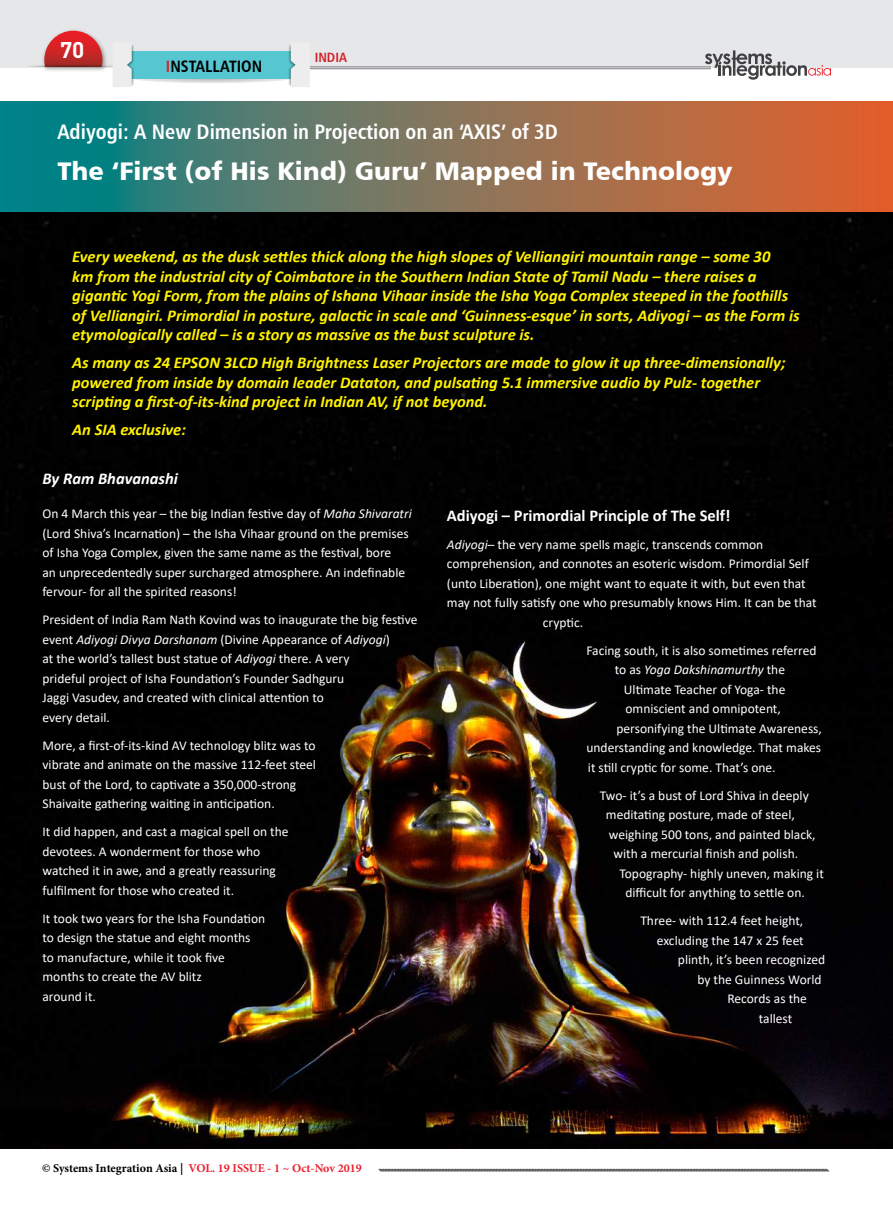
<style>
.page{position:relative;width:893px;height:1212px;background:#fff}
.page>*{position:absolute;margin:0;border:0;box-sizing:border-box;transform-origin:0 0}
.t1{font:25.5px "Humanist 777 BT Black B";color:#fff}
.t2{font:700 22.5px "DIN";color:#fff}
.t3{font:21px "Humanist 777 BT Bold Condensed B";color:#fff}
.t4{font:italic 700 16.5px/19.5px "Calibri";color:#fff200}
.t5{font:700 16.5px "Calibri";color:#fff}
.t6{font:italic 700 16.5px "Calibri";color:#fff}
.t7{font:16.5px "Humanist 777 BT Bold Condensed B";color:#000}
.t8{font:13.5px/19.5px "Calibri";color:#fff}
.t9{font:italic 13.5px "Calibri";color:#fff}
.t10{font:13.5px "Humanist 777 BT Bold Condensed B";color:#d2232a}
.t11{font:700 12px "Minion Pro";letter-spacing:-.005em;color:#ec2030}
.s1{color:#d2232a}
.s2{font-style:italic}
.s3{font-style:normal}
.s4{color:#000}
</style>
<div class="page">
<div style="left:0;top:0;width:892px;height:68px;background:#e6e7e8"></div>
<svg style="left:705px;top:50px;width:126px;height:30px"></svg>
<svg style="left:378px;top:1168px;width:452px;height:4px;background:#98999a"></svg>
<hr style="left:267px;top:67px;width:444px;height:1px;background:#808285">
<hr style="left:267px;top:68px;width:444px;height:1px;background:#808285">
<img style="left:43px;top:30px;width:64px;height:41px">
<svg style="left:44px;top:31px;width:59px;height:31px"></svg>
<svg style="left:30px;top:62px;width:78px;height:5px"></svg>
<svg style="left:153px;top:79px;width:117px;height:4px"></svg>
<div style="left:124px;top:51px;width:171px;height:28px;background:#56c6d0"></div>
<img style="left:270px;top:45px;width:45px;height:41px">
<svg style="left:291px;top:45px;width:19px;height:42px"></svg>
<img style="left:108px;top:45px;width:45px;height:41px">
<svg style="left:113px;top:45px;width:19px;height:42px"></svg>
<div style="left:0;top:212px;width:893px;height:344px;background:#010101"></div>
<svg style="left:0;top:101px;width:893px;height:111px;background:#7b735b"></svg>
<img style="left:0;top:556px;width:893px;height:592px">
<h2 class="t2" style="left:60px;top:35px;width:26px">70</h2>
<p class="t7" style="left:166px;top:56px;width:98px"><span class="s1">I</span>NSTALLATION</p>
<p class="t10" style="left:315px;top:49px;width:34px">INDIA</p>
<h3 class="t3" style="left:57px;top:118px;width:502px">Adiyogi: A New Dimension in Projection on an ‘AXIS’ of 3D</h3>
<h1 class="t1" style="left:57px;top:155px;width:677px">The ‘First (of His Kind) Guru’ Mapped in Technology</h1>
<p class="t4" style="left:72px;top:246px;width:729px">Every weekend, as the dusk settles thick along the high slopes of Velliangiri mountain range – some 30<br>km from the industrial city of Coimbatore in the Southern Indian State of Tamil Nadu – there raises a gigantic Yogi Form, from the plains of Ishana Vihaar inside the Isha Yoga Complex steeped in the foothills of Velliangiri. Primordial in posture, galactic in scale and ‘Guinness-esque’ in sorts, Adiyogi – as the Form is etymologically called – is a story as massive as the bust sculpture is.</p>
<p class="t4" style="left:72px;top:352px;width:715px">As many as 24 EPSON 3LCD High Brightness Laser Projectors are made to glow it up three-dimensionally; powered from inside by domain leader Dataton, and pulsating 5.1 immersive audio by Pulz- together scripting a first-of-its-kind project in Indian AV, if not beyond.</p>
<p class="t4" style="left:72px;top:419px;width:115px">An SIA exclusive:</p>
<p class="t6" style="left:43px;top:467px;width:137px">By Ram Bhavanashi</p>
<p class="t8" style="left:43px;top:504px;width:371px">On 4 March this year – the big Indian festive day of <span class="s2">Maha Shivaratri </span>(Lord Shiva’s Incarnation) – the Isha Vihaar ground on the premises of Isha Yoga Complex, given the same name as the festival, bore<br>an unprecedentedly super surcharged atmosphere. An indefinable fervour- for all the spirited reasons!</p>
<p class="t8" style="left:43px;top:610px;width:376px">President of India Ram Nath Kovind was to inaugurate the big festive event <span class="s2">Adiyogi Divya Darshanam</span> (Divine Appearance of <span class="s2">Adiyogi</span>)<br>at the world’s tallest bust statue of <span class="s2">Adiyogi</span> there. A very<br>prideful project of Isha Foundation’s Founder Sadhguru<br>Jaggi Vasudev, and created with clinical attention to<br>every detail.</p>
<p class="t8" style="left:43px;top:735px;width:275px">More, a first-of-its-kind AV technology blitz was to vibrate and animate on the massive 112-feet steel bust of the Lord, to captivate a 350,000-strong Shaivaite gathering waiting in anticipation.</p>
<p class="t8" style="left:43px;top:822px;width:248px">It did happen, and cast a magical spell on the devotees. A wonderment for those who watched it in awe, and a greatly reassuring fulfilment for those who created it.</p>
<p class="t8" style="left:43px;top:908px;width:224px">It took two years for the Isha Foundation to design the statue and eight months to manufacture, while it took five months to create the AV blitz<br>around it.</p>
<p class="t5" style="left:447px;top:503px;width:285px">Adiyogi – Primordial Principle of The Self!</p>
<p class="t8" style="left:447px;top:534px;width:318px"><span class="s2">Adiyogi</span>– the very name spells magic, transcends common</p>
<p class="t8" style="left:447px;top:554px;width:363px">comprehension, and connotes an esoteric wisdom. Primordial Self</p>
<p class="t8" style="left:447px;top:573px;width:360px">(unto Liberation), one might want to equate it with, but even that</p>
<p class="t8" style="left:447px;top:593px;width:371px">may not fully satisfy one who presumably knows Him. It can be that</p>
<p class="t8" style="left:543px;top:612px;width:42px">cryptic.</p>
<p class="t8" style="left:586px;top:640px;width:232px">Facing south, it is also sometimes referred</p>
<p class="t9" style="left:615px;top:660px;width:172px"><span class="s3">to as</span> Yoga Dakshinamurthy <span class="s3">the</span></p>
<p class="t8" style="left:624px;top:679px;width:163px">Ultimate Teacher of Yoga- the</p>
<p class="t8" style="left:625px;top:698px;width:157px">omniscient and omnipotent,</p>
<p class="t8" style="left:616px;top:718px;width:207px">personifying the Ultimate Awareness,</p>
<p class="t8" style="left:586px;top:737px;width:236px">understanding and knowledge. That makes</p>
<p class="t8" style="left:588px;top:757px;width:189px">it still cryptic for some. That’s one.</p>
<p class="t8" style="left:600px;top:785px;width:210px">Two- it’s a bust of Lord Shiva in deeply</p>
<p class="t8" style="left:606px;top:804px;width:190px">meditating posture, made of steel,</p>
<p class="t8" style="left:609px;top:824px;width:208px">weighing 500 tons, and painted black,</p>
<p class="t8" style="left:613px;top:843px;width:186px">with a mercurial finish and polish.</p>
<p class="t8" style="left:619px;top:863px;width:206px">Topography- highly uneven, making it</p>
<p class="t8" style="left:625px;top:882px;width:181px">difficult for anything to settle on.</p>
<p class="t8" style="left:640px;top:910px;width:164px">Three- with 112.4 feet height,</p>
<p class="t8" style="left:657px;top:930px;width:148px">excluding the 147 x 25 feet</p>
<p class="t8" style="left:678px;top:949px;width:149px">plinth, it’s been recognized</p>
<p class="t8" style="left:697px;top:969px;width:126px">by the Guinness World</p>
<p class="t8" style="left:727px;top:988px;width:81px">Records as the</p>
<p class="t8" style="left:759px;top:1008px;width:35px">tallest</p>
<p class="t11" style="left:42px;top:1160px;width:321px"><span class="s4">© Systems Integration Asia |</span> VOL. 19 ISSUE - 1 ~ Oct-Nov 2019</p>
</div>
